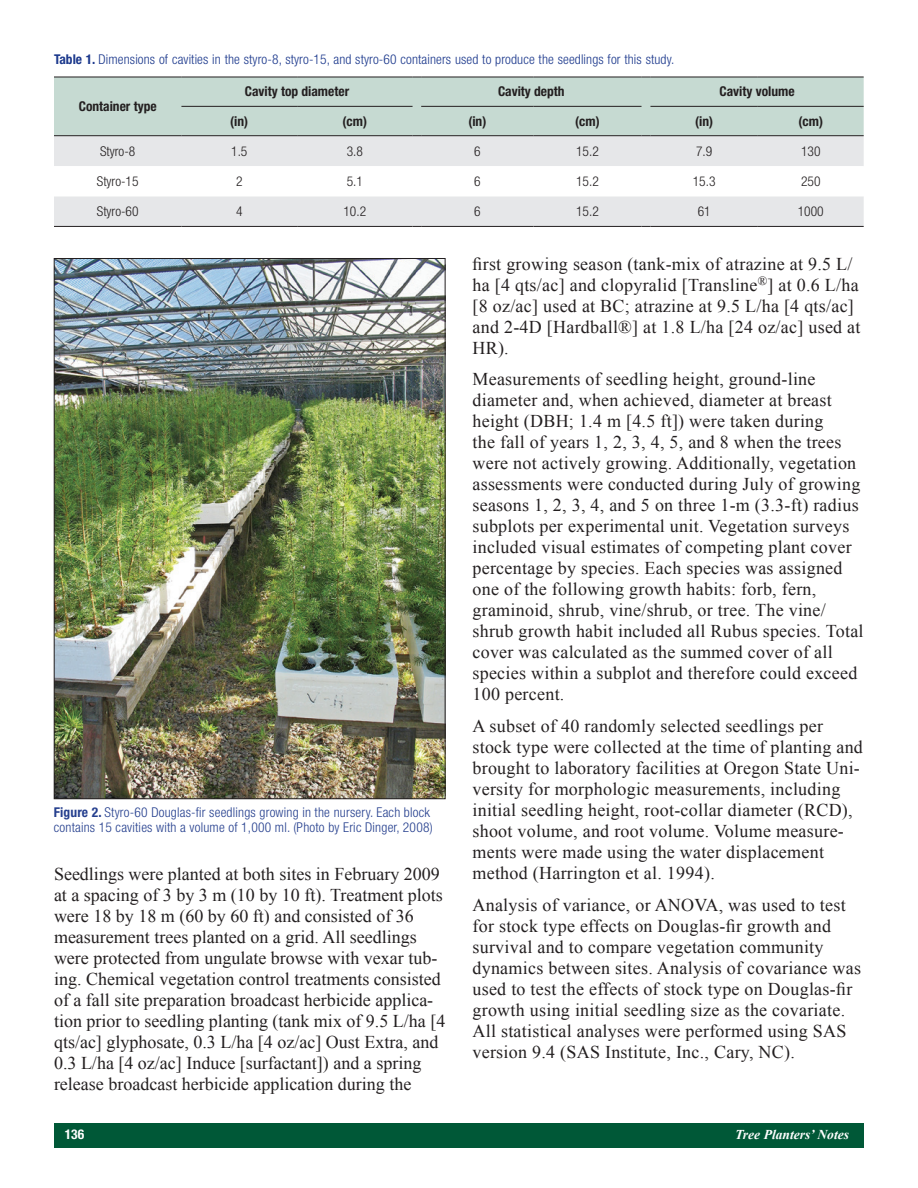
<style>
.page{position:relative;width:918px;height:1188px;background:#fff}
.page>*{position:absolute;margin:0;border:0;box-sizing:border-box;transform-origin:0 0}
.t1{font:18px/21px "Times New Roman";letter-spacing:.015em;color:#231f20}
.Captions{font:300 condensed 13.5px/15px "Helvetica Neue LT Std";letter-spacing:.015em;color:#253f8e}
.table_figure_caption{font:300 condensed 13.5px "Helvetica Neue LT Std";letter-spacing:.01em;color:#1b388c}
.Table_Heads{font:700 condensed 13.5px "Helvetica Neue LT Std";color:#231f20}
.Table_Text{font:300 condensed 13.5px "Helvetica Neue LT Std";color:#231f20}
.t2{font:italic 700 13.5px "Times New Roman";color:#fff}
.t3{font:700 condensed 13.5px "Helvetica Neue LT Std";color:#fff}
.s1{font-weight:700}
</style>
<div class="page">
<div style="left:54px;top:1123px;width:810px;height:25px;background:#005837"></div>
<div style="left:54px;top:78px;width:810px;height:57px;background:#c6dad2"></div>
<div style="left:54px;top:136px;width:810px;height:90px;background:#e6e7e9"></div>
<svg style="left:54px;top:166px;width:810px;height:30px"></svg>
<hr style="left:54px;top:77px;width:127px;height:1px;background:#231f20">
<hr style="left:181px;top:77px;width:116px;height:1px;background:#231f20">
<hr style="left:297px;top:77px;width:116px;height:1px;background:#231f20">
<hr style="left:421px;top:77px;width:113px;height:1px;background:#231f20">
<hr style="left:534px;top:77px;width:108px;height:1px;background:#231f20">
<hr style="left:650px;top:77px;width:108px;height:1px;background:#231f20">
<hr style="left:758px;top:77px;width:106px;height:1px;background:#231f20">
<hr style="left:181px;top:106px;width:116px;height:1px;background:#231f20">
<hr style="left:421px;top:106px;width:113px;height:1px;background:#231f20">
<hr style="left:650px;top:106px;width:108px;height:1px;background:#231f20">
<hr style="left:758px;top:106px;width:106px;height:1px;background:#231f20">
<hr style="left:54px;top:135px;width:127px;height:1px;background:#231f20">
<hr style="left:181px;top:135px;width:116px;height:1px;background:#231f20">
<hr style="left:421px;top:135px;width:113px;height:1px;background:#231f20">
<hr style="left:650px;top:135px;width:108px;height:1px;background:#231f20">
<hr style="left:758px;top:135px;width:106px;height:1px;background:#231f20">
<hr style="left:54px;top:226px;width:127px;height:1px;background:#231f20">
<hr style="left:181px;top:226px;width:116px;height:1px;background:#231f20">
<hr style="left:421px;top:226px;width:113px;height:1px;background:#231f20">
<hr style="left:650px;top:226px;width:108px;height:1px;background:#231f20">
<hr style="left:758px;top:226px;width:106px;height:1px;background:#231f20">
<hr style="left:297px;top:106px;width:116px;height:1px;background:#231f20">
<hr style="left:297px;top:135px;width:116px;height:1px;background:#231f20">
<hr style="left:297px;top:226px;width:116px;height:1px;background:#231f20">
<hr style="left:534px;top:226px;width:108px;height:1px;background:#231f20">
<hr style="left:534px;top:106px;width:108px;height:1px;background:#231f20">
<hr style="left:534px;top:135px;width:108px;height:1px;background:#231f20">
<img style="left:56px;top:260px;width:388px;height:537px">
<p class="table_figure_caption" style="left:54px;top:51px;width:622px"><span class="s1">Table 1.</span> Dimensions of cavities in the styro-8, styro-15, and styro-60 containers used to produce the seedlings for this study.</p>
<p class="Table_Heads" style="left:79px;top:98px;width:79px">Container type</p>
<p class="Table_Heads" style="left:245px;top:84px;width:106px">Cavity top diameter</p>
<p class="Table_Heads" style="left:498px;top:84px;width:68px">Cavity depth</p>
<p class="Table_Heads" style="left:720px;top:84px;width:77px">Cavity volume</p>
<p class="Table_Heads" style="left:230px;top:113px;width:19px">(in)</p>
<p class="Table_Heads" style="left:343px;top:113px;width:26px">(cm)</p>
<p class="Table_Heads" style="left:468px;top:113px;width:19px">(in)</p>
<p class="Table_Heads" style="left:575px;top:113px;width:26px">(cm)</p>
<p class="Table_Heads" style="left:695px;top:113px;width:19px">(in)</p>
<p class="Table_Heads" style="left:799px;top:113px;width:26px">(cm)</p>
<p class="Table_Text" style="left:100px;top:143px;width:37px">Styro-8</p>
<p class="Table_Text" style="left:231px;top:143px;width:18px">1.5</p>
<p class="Table_Text" style="left:347px;top:143px;width:18px">3.8</p>
<p class="Table_Text" style="left:474px;top:143px;width:8px">6</p>
<p class="Table_Text" style="left:576px;top:143px;width:24px">15.2</p>
<p class="Table_Text" style="left:696px;top:143px;width:18px">7.9</p>
<p class="Table_Text" style="left:801px;top:143px;width:21px">130</p>
<p class="Table_Text" style="left:97px;top:174px;width:43px">Styro-15</p>
<p class="Table_Text" style="left:236px;top:174px;width:8px">2</p>
<p class="Table_Text" style="left:347px;top:174px;width:18px">5.1</p>
<p class="Table_Text" style="left:474px;top:174px;width:8px">6</p>
<p class="Table_Text" style="left:576px;top:174px;width:24px">15.2</p>
<p class="Table_Text" style="left:693px;top:174px;width:24px">15.3</p>
<p class="Table_Text" style="left:801px;top:174px;width:21px">250</p>
<p class="Table_Text" style="left:97px;top:204px;width:43px">Styro-60</p>
<p class="Table_Text" style="left:236px;top:204px;width:8px">4</p>
<p class="Table_Text" style="left:344px;top:204px;width:24px">10.2</p>
<p class="Table_Text" style="left:474px;top:204px;width:8px">6</p>
<p class="Table_Text" style="left:576px;top:204px;width:24px">15.2</p>
<p class="Table_Text" style="left:698px;top:204px;width:14px">61</p>
<p class="Table_Text" style="left:798px;top:204px;width:27px">1000</p>
<p class="Captions" style="left:54px;top:805px;width:380px"><span class="s1">Figure 2.</span> Styro-60 Douglas-fir seedlings growing in the nursery. Each block contains 15 cavities with a volume of 1,000 ml. (Photo by Eric Dinger, 2008)</p>
<p class="t1" style="left:54px;top:863px;width:393px">Seedlings were planted at both sites in February 2009 at a spacing of 3 by 3 m (10 by 10 ft). Treatment plots were 18 by 18 m (60 by 60 ft) and consisted of 36 measurement trees planted on a grid. All seedlings were protected from ungulate browse with vexar tub&shy;ing. Chemical vegetation control treatments consisted of a fall site preparation broadcast herbicide applica&shy;tion prior to seedling planting (tank mix of 9.5 L/ha [4 qts/ac] glyphosate, 0.3 L/ha [4 oz/ac] Oust Extra, and 0.3 L/ha [4 oz/ac] Induce [surfactant]) and a spring release broadcast herbicide application during the</p>
<p class="t1" style="left:472px;top:253px;width:390px">first growing season (tank-mix of atrazine at 9.5 L/ ha [4 qts/ac] and clopyralid [Transline<sup>®</sup>] at 0.6 L/ha [8 oz/ac] used at BC; atrazine at 9.5 L/ha [4 qts/ac] and 2-4D [Hardball®] at 1.8 L/ha [24 oz/ac] used at HR).</p>
<p class="t1" style="left:472px;top:369px;width:393px">Measurements of seedling height, ground-line diameter and, when achieved, diameter at breast height (DBH; 1.4 m [4.5 ft]) were taken during<br>the fall of years 1, 2, 3, 4, 5, and 8 when the trees were not actively growing. Additionally, vegetation assessments were conducted during July of growing seasons 1, 2, 3, 4, and 5 on three 1-m (3.3-ft) radius subplots per experimental unit. Vegetation surveys included visual estimates of competing plant cover percentage by species. Each species was assigned one of the following growth habits: forb, fern, graminoid, shrub, vine/shrub, or tree. The vine/ shrub growth habit included all Rubus species. Total cover was calculated as the summed cover of all species within a subplot and therefore could exceed 100 percent.</p>
<p class="t1" style="left:472px;top:715px;width:392px">A subset of 40 randomly selected seedlings per stock type were collected at the time of planting and brought to laboratory facilities at Oregon State Uni&shy;versity for morphologic measurements, including initial seedling height, root-collar diameter (RCD), shoot volume, and root volume. Volume measure&shy;ments were made using the water displacement method (Harrington et al. 1994).</p>
<p class="t1" style="left:472px;top:894px;width:390px">Analysis of variance, or ANOVA, was used to test for stock type effects on Douglas-fir growth and survival and to compare vegetation community dynamics between sites. Analysis of covariance was used to test the effects of stock type on Douglas-fir growth using initial seedling size as the covariate.<br>All statistical analyses were performed using SAS version 9.4 (SAS Institute, Inc., Cary, NC).</p>
<p class="t3" style="left:65px;top:1126px;width:21px">136</p>
<p class="t2" style="left:735px;top:1125px;width:115px">Tree Planters’ Notes</p>
</div>
